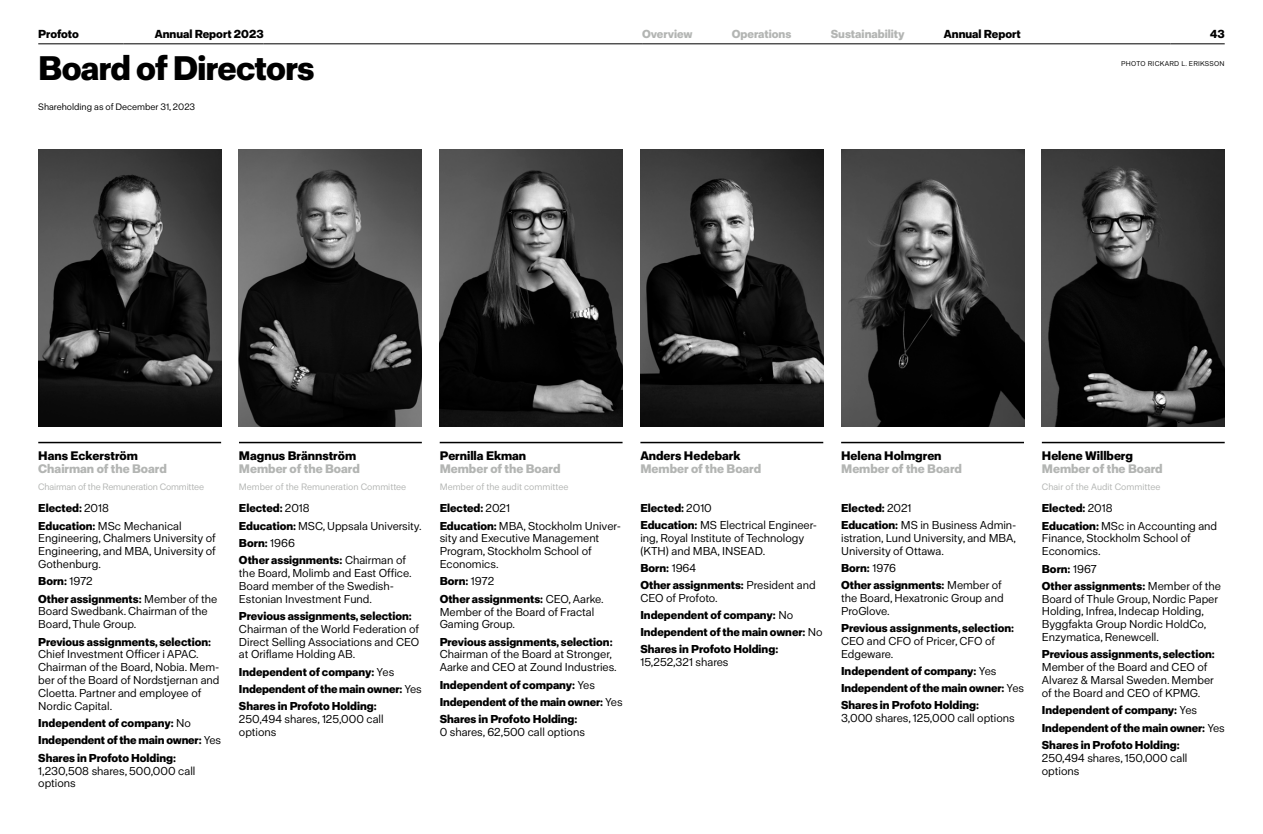
<style>
.page{position:relative;width:1263px;height:834px;background:#fff}
.page>*{position:absolute;margin:0;border:0;box-sizing:border-box;transform-origin:0 0}
.t1{font:700 33px "Profoto Sans";letter-spacing:-.02em;color:#000}
.t2{font:700 12px "Profoto Sans";color:#b3b5b3}
.t3{font:700 12px "Profoto Sans";color:#000}
.t4{font:700 11.25px "Profoto Sans";color:#000}
.t5{font:700 11.25px "Profoto Sans";color:#b3b5b3}
.t6{font:11.1px/12.9px "Profoto Sans";color:#000}
.t7{font:700 11.1px/17.1px "Profoto Sans";color:#000}
.t8{font:9px "Profoto Sans";color:#b3b5b3}
.t9{font:9px "Profoto Sans";letter-spacing:-.02em;color:#b3b5b3}
.t10{font:9px "Profoto Sans";color:#000}
.t11{font:6.75px "Profoto Sans";letter-spacing:.04em;color:#000}
.s1{font-weight:400}
.s2{font-weight:700}
</style>
<div class="page">
<hr style="left:38px;top:44px;width:85px;height:1px;background:#000">
<hr style="left:123px;top:44px;width:141px;height:1px;background:#000">
<hr style="left:264px;top:44px;width:378px;height:1px;background:#000">
<hr style="left:642px;top:44px;width:528px;height:1px;background:#000">
<hr style="left:1170px;top:44px;width:55px;height:1px;background:#000">
<hr style="left:440px;top:441px;width:182px;height:2px;background:#000">
<img style="left:440px;top:150px;width:182px;height:276px">
<hr style="left:38px;top:441px;width:183px;height:2px;background:#000">
<hr style="left:239px;top:441px;width:183px;height:2px;background:#000">
<img style="left:239px;top:150px;width:183px;height:276px">
<hr style="left:841px;top:441px;width:183px;height:2px;background:#000">
<img style="left:841px;top:150px;width:183px;height:276px">
<hr style="left:1042px;top:441px;width:183px;height:2px;background:#000">
<img style="left:1042px;top:150px;width:183px;height:276px">
<img style="left:38px;top:150px;width:183px;height:276px">
<hr style="left:640px;top:441px;width:183px;height:2px;background:#000">
<img style="left:640px;top:150px;width:183px;height:276px">
<p class="t4" style="left:38px;top:27px;width:42px">Profoto</p>
<p class="t4" style="left:155px;top:27px;width:110px">Annual Report 2023</p>
<p class="t5" style="left:642px;top:27px;width:52px">Overview</p>
<p class="t5" style="left:732px;top:27px;width:61px">Operations</p>
<p class="t5" style="left:831px;top:27px;width:75px">Sustainability</p>
<p class="t4" style="left:944px;top:27px;width:78px">Annual Report</p>
<p class="t4" style="left:1210px;top:27px;width:16px">43</p>
<h1 class="t1" style="left:38px;top:49px;width:278px">Board of Directors</h1>
<p class="t10" style="left:38px;top:101px;width:158px">Shareholding as of December 31, 2023</p>
<p class="t11" style="left:1121px;top:59px;width:105px">PHOTO RICKARD L. ERIKSSON</p>
<p class="t3" style="left:38px;top:448px;width:101px">Hans Eckerström</p>
<p class="t2" style="left:38px;top:461px;width:130px">Chairman of the Board</p>
<p class="t9" style="left:38px;top:481px;width:167px">Chairman of the Remuneration Committee</p>
<p class="t7" style="left:38px;top:499px;width:145px">Elected: <span class="s1">2018<br></span>Education: <span class="s1">MSc Mechanical</span></p>
<p class="t6" style="left:38px;top:531px;width:179px;text-align:justify">Engineering, Chalmers University of Engineering, and MBA, University of Gothenburg.</p>
<p class="t7" style="left:38px;top:572px;width:181px">Born: <span class="s1">1972<br></span>Other assignments: <span class="s1">Member of the</span></p>
<p class="t6" style="left:38px;top:604px;width:171px">Board Swedbank. Chairman of the<br>Board, Thule Group.</p>
<p class="t7" style="left:38px;top:632px;width:174px">Previous assignments, selection:</p>
<p class="t6" style="left:38px;top:647px;width:183px">Chief Investment Officer i APAC.<br>Chairman of the Board, Nobia. Mem&shy;ber of the Board of Nordstjernan and<br>Cloetta. Partner and employee of<br>Nordic Capital.</p>
<p class="t7" style="left:38px;top:714px;width:184px">Independent of company: <span class="s1">No<br></span>Independent of the main owner: <span class="s1">Yes<br></span>Shares in Profoto Holding:</p>
<p class="t6" style="left:38px;top:763px;width:159px">1,230,508 shares, 500,000 call options</p>
<p class="t3" style="left:239px;top:448px;width:119px">Magnus Brännström</p>
<p class="t2" style="left:239px;top:461px;width:122px">Member of the Board</p>
<p class="t8" style="left:239px;top:481px;width:169px">Member of the Remuneration Committee</p>
<p class="t7" style="left:239px;top:499px;width:184px">Elected: <span class="s1">2018<br></span>Education: <span class="s1">MSC, Uppsala University.<br></span>Born: <span class="s1">1966<br></span>Other assignments: <span class="s1">Chairman of</span></p>
<p class="t6" style="left:239px;top:566px;width:174px">the Board, Molimb and East Office.<br>Board member of the Swedish-<br>Estonian Investment Fund.</p>
<p class="t7" style="left:239px;top:607px;width:174px">Previous assignments, selection:</p>
<p class="t6" style="left:239px;top:622px;width:182px;text-align:justify">Chairman of the World Federation of Direct Selling Associations and CEO at Oriflame Holding AB.</p>
<p class="t7" style="left:239px;top:662px;width:184px">Independent of company: <span class="s1">Yes<br></span>Independent of the main owner: <span class="s1">Yes<br></span>Shares in Profoto Holding:</p>
<p class="t6" style="left:239px;top:712px;width:146px">250,494 shares, 125,000 call options</p>
<p class="t3" style="left:440px;top:448px;width:88px">Pernilla Ekman</p>
<p class="t2" style="left:440px;top:461px;width:122px">Member of the Board</p>
<p class="t8" style="left:440px;top:481px;width:130px">Member of the audit committee</p>
<p class="t6" style="left:440px;top:499px;width:183px;line-height:17.1px"><span class="s2">Elected:</span> 2021<br><span class="s2">Education:</span> MBA, Stockholm Univer-</p>
<p class="t6" style="left:440px;top:531px;width:161px">sity and Executive Management<br>Program, Stockholm School of<br>Economics.</p>
<p class="t7" style="left:440px;top:572px;width:166px">Born: <span class="s1">1972<br></span>Other assignments: <span class="s1">CEO, Aarke.</span></p>
<p class="t6" style="left:440px;top:604px;width:156px">Member of the Board of Fractal<br>Gaming Group.</p>
<p class="t7" style="left:440px;top:632px;width:174px">Previous assignments, selection:</p>
<p class="t6" style="left:440px;top:647px;width:179px">Chairman of the Board at Stronger,<br>Aarke and CEO at Zound Industries.</p>
<p class="t7" style="left:440px;top:675px;width:184px">Independent of company: <span class="s1">Yes<br></span>Independent of the main owner: <span class="s1">Yes<br></span>Shares in Profoto Holding:</p>
<p class="t6" style="left:440px;top:725px;width:147px">0 shares, 62,500 call options</p>
<p class="t3" style="left:640px;top:448px;width:101px">Anders Hedebark</p>
<p class="t2" style="left:640px;top:461px;width:122px">Member of the Board</p>
<p class="t6" style="left:640px;top:499px;width:178px;line-height:17.1px"><span class="s2">Elected:</span> 2010<br><span class="s2">Education:</span> MS Electrical Engineer-</p>
<p class="t6" style="left:640px;top:531px;width:165px">ing, Royal Institute of Technology (KTH) and MBA, INSEAD.</p>
<p class="t7" style="left:640px;top:559px;width:177px">Born: <span class="s1">1964<br></span>Other assignments: <span class="s1">President and</span></p>
<p class="t7" style="left:640px;top:589px;width:184px"><span class="s1">CEO of Profoto.<br></span>Independent of company: <span class="s1">No<br></span>Independent of the main owner: <span class="s1">No<br></span>Shares in Profoto Holding:</p>
<p class="t6" style="left:640px;top:655px;width:90px">15,252,321 shares</p>
<p class="t3" style="left:841px;top:448px;width:102px">Helena Holmgren</p>
<p class="t2" style="left:841px;top:461px;width:122px">Member of the Board</p>
<p class="t6" style="left:841px;top:499px;width:177px;line-height:17.1px"><span class="s2">Elected:</span> 2021<br><span class="s2">Education:</span> MS in Business Admin-</p>
<p class="t6" style="left:841px;top:531px;width:176px">istration, Lund University, and MBA,<br>University of Ottawa.</p>
<p class="t7" style="left:841px;top:559px;width:162px">Born: <span class="s1">1976<br></span>Other assignments: <span class="s1">Member of</span></p>
<p class="t6" style="left:841px;top:591px;width:164px">the Board, Hexatronic Group and<br>ProGlove.</p>
<p class="t7" style="left:841px;top:619px;width:174px">Previous assignments, selection:</p>
<p class="t6" style="left:841px;top:634px;width:155px">CEO and CFO of Pricer, CFO of<br>Edgeware.</p>
<p class="t7" style="left:841px;top:662px;width:184px">Independent of company: <span class="s1">Yes<br></span>Independent of the main owner: <span class="s1">Yes<br></span>Shares in Profoto Holding:</p>
<p class="t6" style="left:841px;top:711px;width:175px">3,000 shares, 125,000 call options</p>
<p class="t3" style="left:1042px;top:448px;width:93px">Helene Willberg</p>
<p class="t2" style="left:1042px;top:461px;width:122px">Member of the Board</p>
<p class="t8" style="left:1042px;top:481px;width:120px">Chair of the Audit Committee</p>
<p class="t6" style="left:1042px;top:499px;width:177px;line-height:17.1px"><span class="s2">Elected:</span> 2018<br><span class="s2">Education:</span> MSc in Accounting and</p>
<p class="t6" style="left:1042px;top:531px;width:150px">Finance, Stockholm School of<br>Economics.</p>
<p class="t7" style="left:1042px;top:559px;width:181px">Born: <span class="s1">1967<br></span>Other assignments: <span class="s1">Member of the</span></p>
<p class="t6" style="left:1042px;top:591px;width:178px">Board of Thule Group, Nordic Paper<br>Holding, Infrea, Indecap Holding,<br>Byggfakta Group Nordic HoldCo,<br>Enzymatica, Renewcell.</p>
<p class="t7" style="left:1042px;top:645px;width:174px">Previous assignments, selection:</p>
<p class="t6" style="left:1042px;top:660px;width:173px">Member of the Board and CEO of<br>Alvarez &amp; Marsal Sweden. Member of the Board and CEO of KPMG.</p>
<p class="t7" style="left:1042px;top:701px;width:184px">Independent of company: <span class="s1">Yes<br></span>Independent of the main owner: <span class="s1">Yes<br></span>Shares in Profoto Holding:</p>
<p class="t6" style="left:1042px;top:750px;width:147px">250,494 shares, 150,000 call options</p>
</div>
